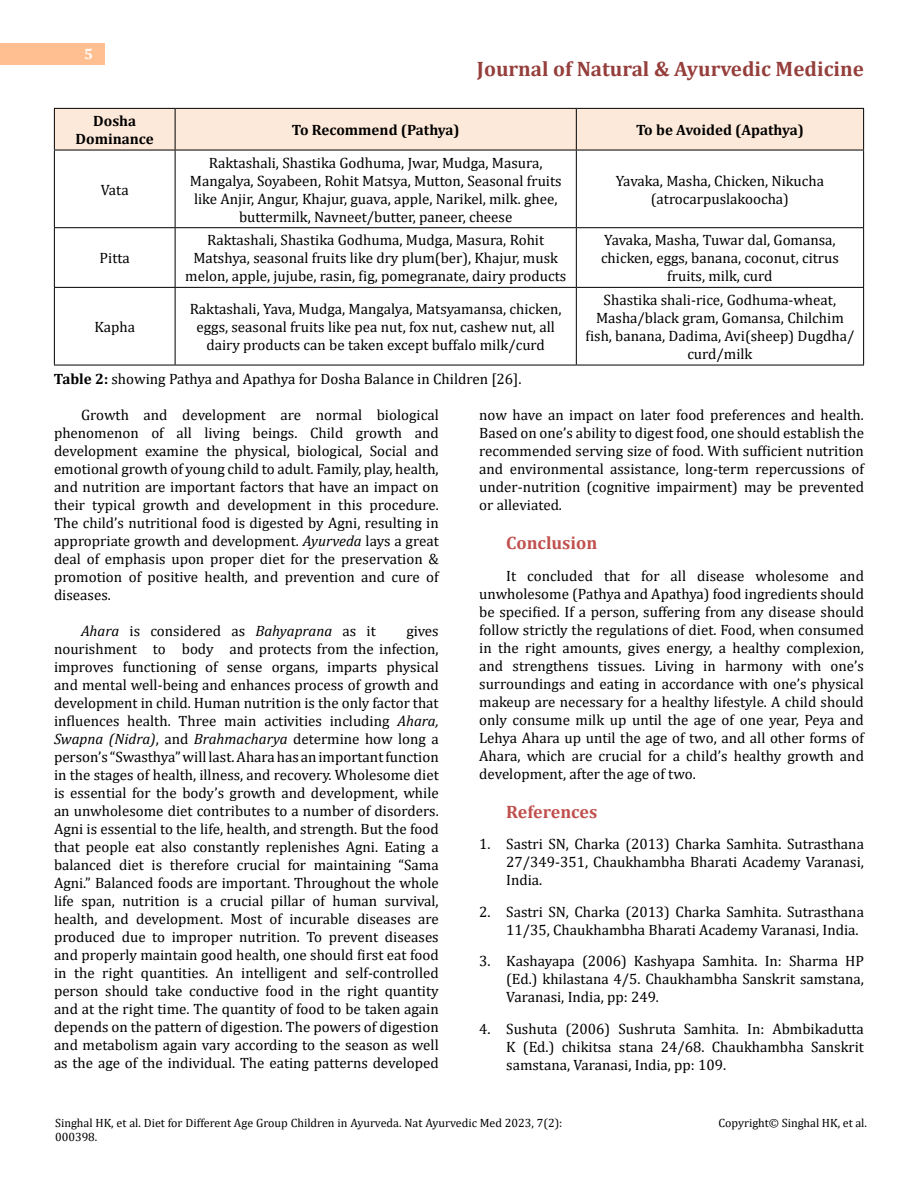
<style>
.page{position:relative;width:918px;height:1188px;background:#fff}
.page>*{position:absolute;margin:0;border:0;box-sizing:border-box;transform-origin:0 0}
.t1{font:700 21px "Cambria";color:#953f3c}
.t2{font:700 18px "Cambria";color:#c0504d}
.t3{font:15px/18px "Cambria";color:#000;text-align:justify}
.t4{font:700 15px/18px "Cambria";color:#000;text-align:center}
.t5{font:700 15px "Cambria";color:#fff}
.t6{font:12px/14.4px "Cambria";color:#000}
.s1{font-weight:700}
.s2{font-style:italic}
</style>
<div class="page">
<div style="left:0;top:43px;width:105px;height:21px;background:#ffbf91"></div>
<div style="left:55px;top:109px;width:808px;height:41px;background:#fde9d9"></div>
<hr style="left:54px;top:109px;width:1px;height:41px;background:#000">
<hr style="left:54px;top:108px;width:121px;height:1px;background:#000">
<hr style="left:175px;top:108px;width:401px;height:1px;background:#000">
<hr style="left:576px;top:108px;width:288px;height:1px;background:#000">
<hr style="left:54px;top:150px;width:1px;height:77px;background:#000">
<hr style="left:54px;top:228px;width:1px;height:59px;background:#000">
<hr style="left:54px;top:288px;width:1px;height:77px;background:#000">
<hr style="left:54px;top:150px;width:121px;height:1px;background:#000">
<hr style="left:175px;top:150px;width:401px;height:1px;background:#000">
<hr style="left:576px;top:150px;width:288px;height:1px;background:#000">
<hr style="left:54px;top:227px;width:121px;height:1px;background:#000">
<hr style="left:175px;top:227px;width:401px;height:1px;background:#000">
<hr style="left:576px;top:227px;width:288px;height:1px;background:#000">
<hr style="left:54px;top:287px;width:121px;height:1px;background:#000">
<hr style="left:175px;top:287px;width:401px;height:1px;background:#000">
<hr style="left:576px;top:287px;width:288px;height:1px;background:#000">
<hr style="left:54px;top:365px;width:121px;height:1px;background:#000">
<hr style="left:175px;top:365px;width:401px;height:1px;background:#000">
<hr style="left:576px;top:365px;width:288px;height:1px;background:#000">
<hr style="left:175px;top:109px;width:1px;height:41px;background:#000">
<hr style="left:576px;top:109px;width:1px;height:41px;background:#000">
<hr style="left:863px;top:109px;width:1px;height:41px;background:#000">
<hr style="left:175px;top:150px;width:1px;height:77px;background:#000">
<hr style="left:576px;top:150px;width:1px;height:77px;background:#000">
<hr style="left:863px;top:150px;width:1px;height:77px;background:#000">
<hr style="left:175px;top:228px;width:1px;height:59px;background:#000">
<hr style="left:576px;top:228px;width:1px;height:59px;background:#000">
<hr style="left:863px;top:228px;width:1px;height:59px;background:#000">
<hr style="left:175px;top:288px;width:1px;height:77px;background:#000">
<hr style="left:576px;top:288px;width:1px;height:77px;background:#000">
<hr style="left:863px;top:288px;width:1px;height:77px;background:#000">
<p class="t5" style="left:84px;top:44px;width:10px">5</p>
<h1 class="t1" style="left:477px;top:54px;width:389px">Journal of Natural &amp; Ayurvedic Medicine</h1>
<p class="t4" style="left:76px;top:111px;width:80px">Dosha<br>Dominance</p>
<p class="t4" style="left:292px;top:120px;width:169px">To Recommend (Pathya)</p>
<p class="t4" style="left:636px;top:120px;width:169px">To be Avoided (Apathya)</p>
<p class="t3" style="left:101px;top:181px;width:29px">Vata</p>
<p class="t3" style="left:100px;top:249px;width:32px">Pitta</p>
<p class="t3" style="left:190px;top:154px;width:373px;text-align:center">Raktashali, Shastika Godhuma, Jwar, Mudga, Masura, Mangalya, Soyabeen, Rohit Matsya, Mutton, Seasonal fruits like Anjir, Angur, Khajur, guava, apple, Narikel, milk. ghee, buttermilk, Navneet/butter, paneer, cheese</p>
<p class="t3" style="left:616px;top:172px;width:210px;text-align:center">Yavaka, Masha, Chicken, Nikucha (atrocarpuslakoocha)</p>
<p class="t3" style="left:185px;top:231px;width:382px;text-align:center">Raktashali, Shastika Godhuma, Mudga, Masura, Rohit<br>Matshya, seasonal fruits like dry plum(ber), Khajur, musk melon, apple, jujube, rasin, fig, pomegranate, dairy products</p>
<p class="t3" style="left:601px;top:231px;width:239px;text-align:center">Yavaka, Masha, Tuwar dal, Gomansa, chicken, eggs, banana, coconut, citrus fruits, milk, curd</p>
<p class="t3" style="left:190px;top:300px;width:373px;text-align:center">Raktashali, Yava, Mudga, Mangalya, Matsyamansa, chicken, eggs, seasonal fruits like pea nut, fox nut, cashew nut, all dairy products can be taken except buffalo milk/curd</p>
<p class="t3" style="left:586px;top:291px;width:270px;text-align:center">Shastika shali-rice, Godhuma-wheat,<br>Masha/black gram, Gomansa, Chilchim fish, banana, Dadima, Avi(sheep) Dugdha/ curd/milk</p>
<p class="t3" style="left:54px;top:370px;width:469px"><span class="s1">Table 2:</span> showing Pathya and Apathya for Dosha Balance in Children [26].</p>
<p class="t3" style="left:54px;top:406px;width:386px;text-indent:27px">Growth and development are normal biological phenomenon of all living beings. Child growth and development examine the physical, biological, Social and emotional growth of young child to adult. Family, play, health, and nutrition are important factors that have an impact on their typical growth and development in this procedure.<br>The child’s nutritional food is digested by Agni, resulting in appropriate growth and development. <span class="s2">Ayurveda</span> lays a great deal of emphasis upon proper diet for the preservation &amp; promotion of positive health, and prevention and cure of diseases.</p>
<p class="t3" style="left:81px;top:622px;width:296px"><span class="s2">Ahara</span> is considered as <span class="s2">Bahyaprana</span> as it</p>
<p class="t3" style="left:94px;top:318px;width:42px">Kapha</p>
<p class="t3" style="left:479px;top:406px;width:386px">now have an impact on later food preferences and health.<br>Based on one’s ability to digest food, one should establish the recommended serving size of food. With sufficient nutrition and environmental assistance, long-term repercussions of under-nutrition (cognitive impairment) may be prevented or alleviated.</p>
<p class="t2" style="left:506px;top:530px;width:93px">Conclusion</p>
<p class="t3" style="left:479px;top:566px;width:386px;text-indent:27px">It concluded that for all disease wholesome and unwholesome (Pathya and Apathya) food ingredients should be specified. If a person, suffering from any disease should follow strictly the regulations of diet. Food, when consumed in the right amounts, gives energy, a healthy complexion, and strengthens tissues. Living in harmony with one’s surroundings and eating in accordance with one’s physical makeup are necessary for a healthy lifestyle. A child should only consume milk up until the age of one year, Peya and Lehya Ahara up until the age of two, and all other forms of Ahara, which are crucial for a child’s healthy growth and development, after the age of two.</p>
<p class="t2" style="left:506px;top:799px;width:93px">References</p>
<p class="t3" style="left:506px;top:835px;width:359px;text-indent:-27px">1. Sastri SN, Charka (2013) Charka Samhita. Sutrasthana 27/349-351, Chaukhambha Bharati Academy Varanasi, India.</p>
<p class="t3" style="left:506px;top:902px;width:359px;text-indent:-27px">2. Sastri SN, Charka (2013) Charka Samhita. Sutrasthana<br>11/35, Chaukhambha Bharati Academy Varanasi, India.</p>
<p class="t3" style="left:506px;top:952px;width:359px;text-indent:-27px">3. Kashayapa (2006) Kashyapa Samhita. In: Sharma HP (Ed.) khilastana 4/5. Chaukhambha Sanskrit samstana, Varanasi, India, pp: 249.</p>
<p class="t3" style="left:506px;top:1019px;width:359px;text-indent:-27px">4. Sushuta (2006) Sushruta Samhita. In: Abmbikadutta K (Ed.) chikitsa stana 24/68. Chaukhambha Sanskrit samstana, Varanasi, India, pp: 109.</p>
<p class="t3" style="left:54px;top:622px;width:386px;text-indent:352px">gives nourishment to body and protects from the infection, improves functioning of sense organs, imparts physical and mental well-being and enhances process of growth and development in child. Human nutrition is the only factor that influences health. Three main activities including <span class="s2">Ahara, Swapna (Nidra)</span>, and <span class="s2">Brahmacharya</span> determine how long a person’s “Swasthya” will last. Ahara has an important function in the stages of health, illness, and recovery. Wholesome diet is essential for the body’s growth and development, while an unwholesome diet contributes to a number of disorders.<br>Agni is essential to the life, health, and strength. But the food that people eat also constantly replenishes Agni. Eating a balanced diet is therefore crucial for maintaining “Sama Agni.” Balanced foods are important. Throughout the whole life span, nutrition is a crucial pillar of human survival, health, and development. Most of incurable diseases are produced due to improper nutrition. To prevent diseases and properly maintain good health, one should first eat food in the right quantities. An intelligent and self-controlled person should take conductive food in the right quantity and at the right time. The quantity of food to be taken again depends on the pattern of digestion. The powers of digestion and metabolism again vary according to the season as well as the age of the individual. The eating patterns developed</p>
<p class="t6" style="left:55px;top:1115px;width:509px">Singhal HK, et al. Diet for Different Age Group Children in Ayurveda. Nat Ayurvedic Med 2023, 7(2):<br>000398.</p>
<p class="t6" style="left:718px;top:1115px;width:150px">Copyright© Singhal HK, et al.</p>
</div>
